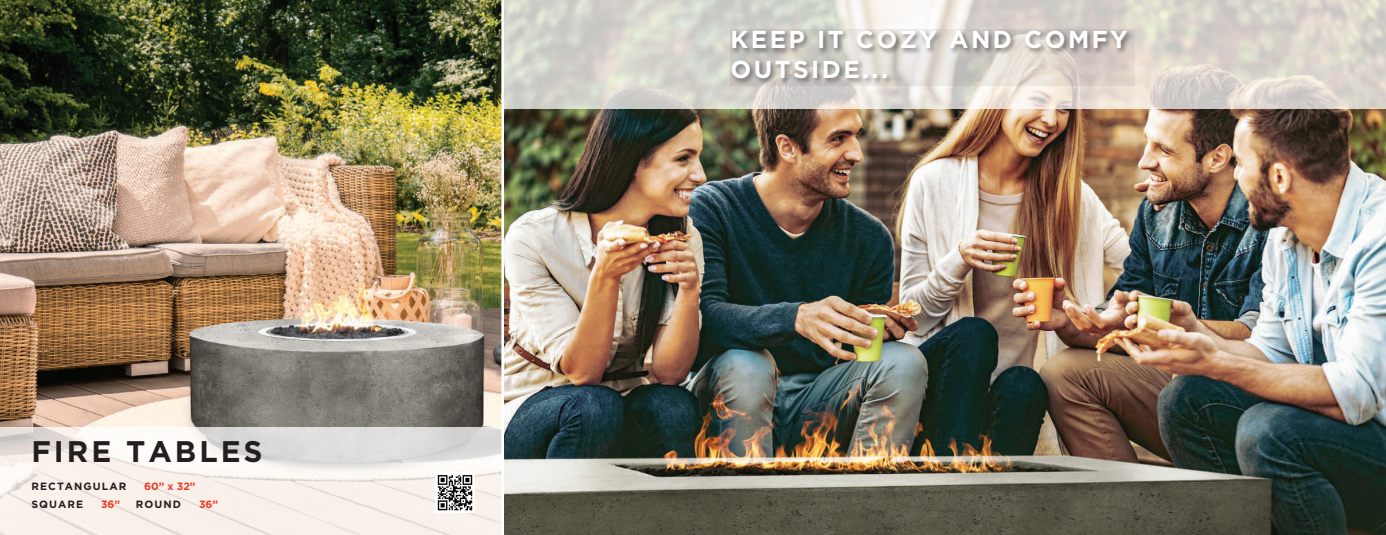
<style>
.page{position:relative;width:1386px;height:535px;background:#fff}
.page>*{position:absolute;margin:0;border:0;box-sizing:border-box;transform-origin:0 0}
.t1{font:700 29.75px "Gotham";letter-spacing:.1em;color:#231f20}
.t2{font:700 24.5px/29.8px "Gotham";letter-spacing:.1em;color:#fff}
.t3{font:700 10.5px "Gotham";letter-spacing:.1em;color:#231f20}
.t4{font:700 10.5px "Gotham";color:#ef3c24}
</style>
<div class="page">
<img style="left:504px;top:108px;width:882px;height:427px">
<svg style="left:504px;top:0;width:882px;height:108px;background:#dad7cf"></svg>
<svg style="left:730px;top:29px;width:404px;height:56px;background:#c7c2bc"></svg>
<img style="left:0;top:0;width:501px;height:427px">
<svg style="left:0;top:427px;width:501px;height:108px;fill:#f9f0ea"></svg>
<img style="left:435px;top:473px;width:40px;height:39px">
<p class="t1" style="left:32px;top:432px;width:233px">FIRE TABLES</p>
<p class="t3" style="left:32px;top:479px;width:96px">RECTANGULAR</p>
<p class="t4" style="left:144px;top:479px;width:53px">60” x 32”</p>
<p class="t3" style="left:32px;top:497px;width:53px">SQUARE</p>
<p class="t4" style="left:101px;top:497px;width:21px">36”</p>
<p class="t3" style="left:136px;top:497px;width:47px">ROUND</p>
<p class="t4" style="left:199px;top:497px;width:21px">36”</p>
<p class="t2" style="left:731px;top:25px;width:399px">KEEP IT COZY AND COMFY<br>OUTSIDE...</p>
</div>
